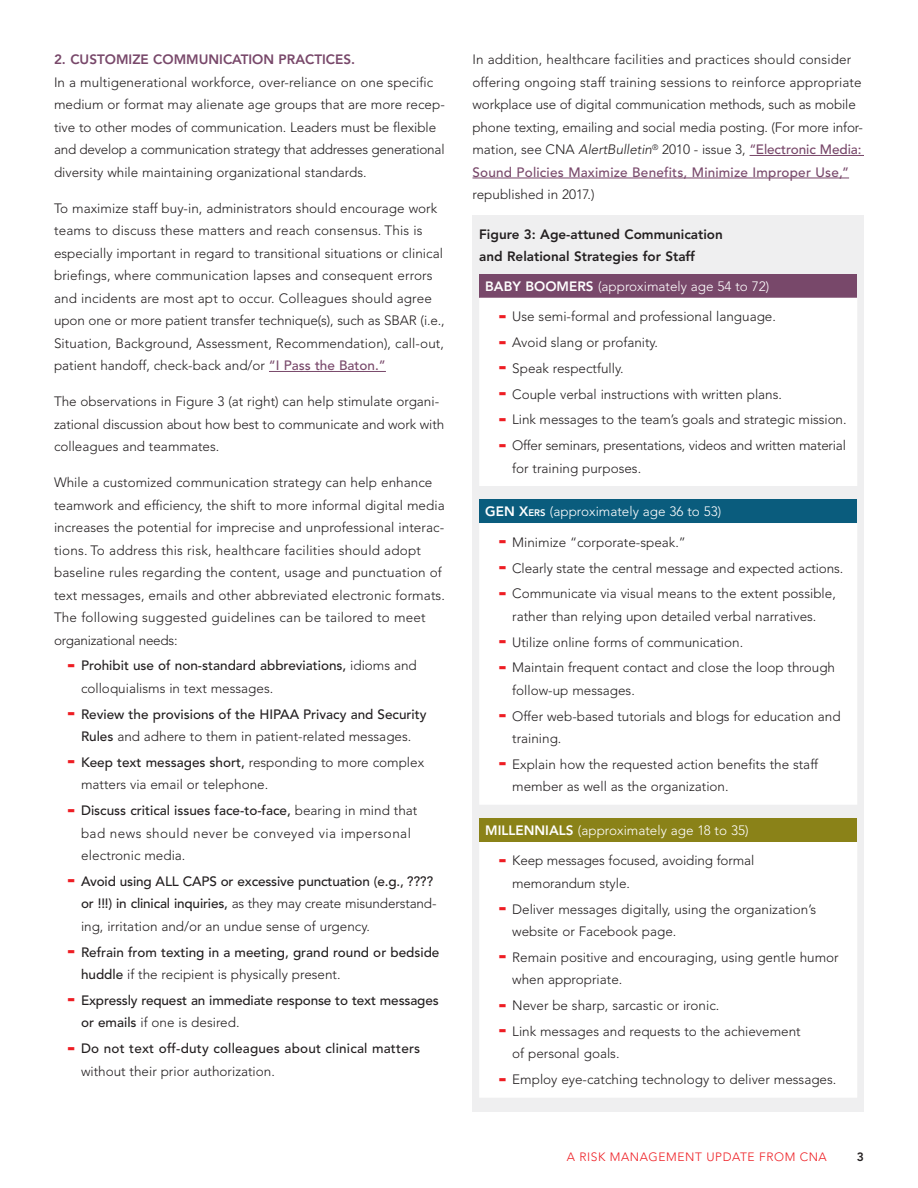
<style>
.page{position:relative;width:918px;height:1188px;background:#fff}
.page>*{position:absolute;margin:0;border:0;box-sizing:border-box;transform-origin:0 0}
.t1{font:300 13.5px/22.5px "Avenir";color:#231f20}
.t2{font:500 13.5px/22.5px "Avenir";color:#231f20}
.t3{font:300 13.5px/22.5px "Avenir";letter-spacing:.03em;color:#231f20}
.t4{font:300 13.5px "Avenir";color:#fff}
.t5{font:800 13.5px/22.5px "Avenir";color:#231f20}
.t6{font:800 13.5px "Avenir";color:#78486a}
.t7{font:300 12px "Avenir";letter-spacing:.05em;color:#ee1d23}
.t8{font:800 12px "Avenir";color:#231f20}
.s1{font-weight:500;color:#78486a}
.s2{font-weight:900;font-size:25.5px;color:#ee1d23}
.s3{font-weight:300}
.s4{font-weight:500}
.s5{font-style:italic}
.s6{font-weight:800}
.s7{font-weight:800;font-size:9.45px}
</style>
<div class="page">
<hr style="left:269px;top:371px;width:117px;height:1px;background:#78486a">
<hr style="left:750px;top:155px;width:114px;height:1px;background:#78486a">
<hr style="left:472px;top:178px;width:377px;height:1px;background:#78486a">
<div style="left:472px;top:215px;width:392px;height:896px;background:#efeff0"></div>
<div style="left:479px;top:274px;width:378px;height:24px;background:#78486a"></div>
<div style="left:479px;top:298px;width:378px;height:800px;background:#fff"></div>
<div style="left:479px;top:500px;width:378px;height:23px;background:#0a5c7d"></div>
<div style="left:479px;top:818px;width:378px;height:24px;background:#8a8218"></div>
<p class="t6" style="left:54px;top:51px;width:303px">2. CUSTOMIZE COMMUNICATION PRACTICES.</p>
<p class="t1" style="left:54px;top:71px;width:392px">In a multigenerational workforce, over-reliance on one specific medium or format may alienate age groups that are more recep&shy;tive to other modes of communication. Leaders must be flexible and develop a communication strategy that addresses generational diversity while maintaining organizational standards.</p>
<p class="t1" style="left:54px;top:197px;width:392px">To maximize staff buy-in, administrators should encourage work teams to discuss these matters and reach consensus. This is especially important in regard to transitional situations or clinical briefings, where communication lapses and consequent errors and incidents are most apt to occur. Colleagues should agree upon one or more patient transfer technique(s), such as SBAR (i.e., Situation, Background, Assessment, Recommendation), call-out, patient handoff, check-back and/or <span class="s1">“I Pass the Baton.”</span></p>
<p class="t1" style="left:54px;top:390px;width:392px">The observations in Figure 3 (at right) can help stimulate organi&shy;zational discussion about how best to communicate and work with colleagues and teammates.</p>
<p class="t1" style="left:54px;top:471px;width:392px">While a customized communication strategy can help enhance teamwork and efficiency, the shift to more informal digital media increases the potential for imprecise and unprofessional interac&shy;tions. To address this risk, healthcare facilities should adopt baseline rules regarding the content, usage and punctuation of text messages, emails and other abbreviated electronic formats.<br>The following suggested guidelines can be tailored to meet organizational needs:</p>
<p class="t2" style="left:81px;top:655px;width:337px;text-indent:-14px"><span class="s2">-</span> Prohibit use of non-standard abbreviations, <span class="s3">idioms and colloquialisms in text messages.</span></p>
<p class="t2" style="left:67px;top:703px;width:361px;text-align:center"><span class="s2">-</span> Review the provisions of the HIPAA Privacy and Security<br>Rules <span class="s3">and adhere to them in patient-related messages.</span></p>
<p class="t1" style="left:81px;top:751px;width:345px;text-indent:-14px"><span class="s2">-</span> <span class="s4">Keep text messages short,</span> responding to more complex matters via email or telephone.</p>
<p class="t3" style="left:81px;top:799px;width:338px;text-indent:-14px"><span class="s2">-</span> <span class="s4">Discuss critical issues face-to-face,</span> bearing in mind that bad news should never be conveyed via impersonal electronic media.</p>
<p class="t2" style="left:81px;top:870px;width:357px;text-indent:-14px"><span class="s2">-</span> Avoid using ALL CAPS or excessive punctuation (e.g., ???? or !!!) in clinical inquiries, <span class="s3">as they may create misunderstand&shy;ing, irritation and/or an undue sense of urgency.</span></p>
<p class="t2" style="left:81px;top:941px;width:360px;text-indent:-14px"><span class="s2">-</span> Refrain from texting in a meeting, grand round or bedside huddle <span class="s3">if the recipient is physically present.</span></p>
<p class="t2" style="left:81px;top:989px;width:359px;text-indent:-14px"><span class="s2">-</span> Expressly request an immediate response to text messages or emails <span class="s3">if one is desired.</span></p>
<p class="t2" style="left:81px;top:1037px;width:341px;text-indent:-14px"><span class="s2">-</span> Do not text off-duty colleagues about clinical matters <span class="s3">without their prior authorization.</span></p>
<p class="t1" style="left:472px;top:48px;width:392px">In addition, healthcare facilities and practices should consider offering ongoing staff training sessions to reinforce appropriate workplace use of digital communication methods, such as mobile phone texting, emailing and social media posting. (For more infor&shy;mation, see CNA <span class="s5">AlertBulletin</span><sup>®</sup> 2010 - issue 3, <span class="s1">“Electronic Media:<br>Sound Policies Maximize Benefits, Minimize Improper Use,”</span></p>
<p class="t1" style="left:473px;top:183px;width:124px">republished in 2017.)</p>
<p class="t5" style="left:479px;top:223px;width:245px">Figure 3: Age-attuned Communication and Relational Strategies for Staff</p>
<p class="t4" style="left:485px;top:278px;width:286px"><span class="s6">BABY BOOMERS</span> (approximately age 54 to 72)</p>
<p class="t1" style="left:499px;top:306px;width:279px"><span class="s2">-</span> Use semi-formal and professional language.</p>
<p class="t1" style="left:499px;top:331px;width:161px"><span class="s2">-</span> Avoid slang or profanity.</p>
<p class="t1" style="left:499px;top:357px;width:126px"><span class="s2">-</span> Speak respectfully.</p>
<p class="t1" style="left:499px;top:383px;width:285px"><span class="s2">-</span> Couple verbal instructions with written plans.</p>
<p class="t1" style="left:499px;top:408px;width:349px"><span class="s2">-</span> Link messages to the team’s goals and strategic mission.</p>
<p class="t1" style="left:512px;top:434px;width:335px;text-indent:-14px"><span class="s2">-</span> Offer seminars, presentations, videos and written material for training purposes.</p>
<p class="t4" style="left:485px;top:504px;width:238px"><span class="s6">GEN X</span><span class="s7">ERS</span> (approximately age 36 to 53)</p>
<p class="t1" style="left:499px;top:531px;width:189px"><span class="s2">-</span> Minimize “corporate-speak.”</p>
<p class="t1" style="left:499px;top:557px;width:346px"><span class="s2">-</span> Clearly state the central message and expected actions.</p>
<p class="t1" style="left:499px;top:582px;width:339px;text-align:center"><span class="s2">-</span> Communicate via visual means to the extent possible, rather than relying upon detailed verbal narratives.</p>
<p class="t1" style="left:499px;top:631px;width:246px"><span class="s2">-</span> Utilize online forms of communication.</p>
<p class="t1" style="left:512px;top:656px;width:324px;text-indent:-14px"><span class="s2">-</span> Maintain frequent contact and close the loop through follow-up messages.</p>
<p class="t1" style="left:512px;top:705px;width:330px;text-indent:-14px"><span class="s2">-</span> Offer web-based tutorials and blogs for education and training.</p>
<p class="t1" style="left:512px;top:753px;width:307px;text-indent:-14px"><span class="s2">-</span> Explain how the requested action benefits the staff member as well as the organization.</p>
<p class="t4" style="left:485px;top:823px;width:265px"><span class="s6">MILLENNIALS</span> (approximately age 18 to 35)</p>
<p class="t1" style="left:512px;top:850px;width:244px;text-indent:-14px"><span class="s2">-</span> Keep messages focused, avoiding formal memorandum style.</p>
<p class="t1" style="left:512px;top:898px;width:305px;text-indent:-14px"><span class="s2">-</span> Deliver messages digitally, using the organization’s website or Facebook page.</p>
<p class="t1" style="left:512px;top:946px;width:328px;text-indent:-14px"><span class="s2">-</span> Remain positive and encouraging, using gentle humor when appropriate.</p>
<p class="t1" style="left:499px;top:994px;width:222px"><span class="s2">-</span> Never be sharp, sarcastic or ironic.</p>
<p class="t1" style="left:512px;top:1020px;width:290px;text-indent:-14px"><span class="s2">-</span> Link messages and requests to the achievement of personal goals.</p>
<p class="t1" style="left:499px;top:1068px;width:339px"><span class="s2">-</span> Employ eye-catching technology to deliver messages.</p>
<p class="t7" style="left:567px;top:1150px;width:262px">A RISK MANAGEMENT UPDATE FROM CNA</p>
<p class="t8" style="left:857px;top:1150px;width:9px">3</p>
</div>
